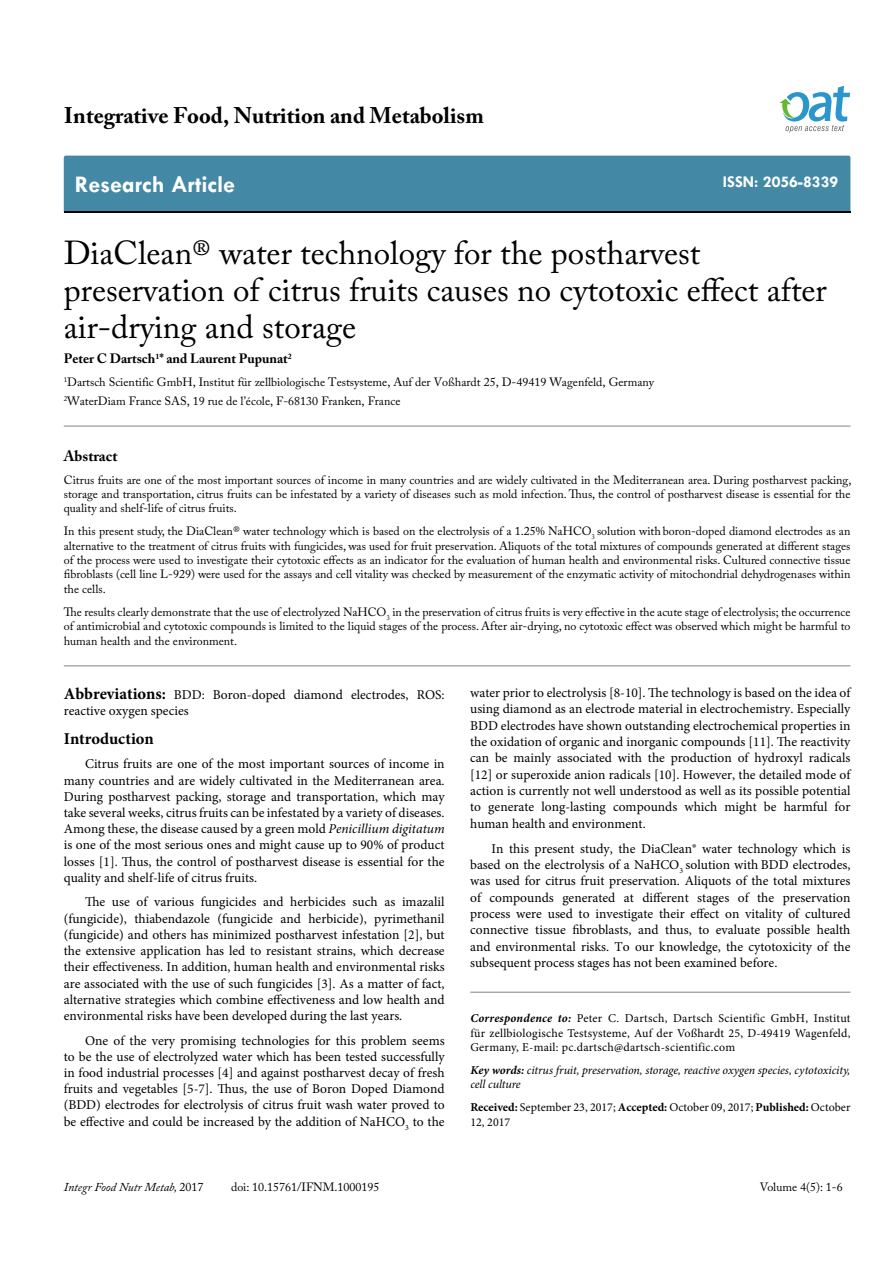
<style>
.page{position:relative;width:893px;height:1263px;background:#fff}
.page>*{position:absolute;margin:0;border:0;box-sizing:border-box;transform-origin:0 0}
.t1{font:33px/37.5px "Adobe Caslon Pro";color:#000}
.t2{font:700 24px "Tw Cen";color:#fff}
.t3{font:700 22.5px "Adobe Caslon Pro";color:#000}
.t4{font:700 16.5px "Tw Cen";color:#fff}
.t5{font:700 16.5px "Minion Pro";letter-spacing:-.005em;color:#000}
.t6{font:700 15px "Adobe Caslon Pro";color:#000}
.t7{font:13.5px/16.2px "Minion Pro";color:#000;text-align:justify}
.t8{font:700 13.5px "Adobe Caslon Pro";color:#000}
.t9{font:12px/14.4px "Adobe Caslon Pro";color:#000;text-align:justify}
.t10{font:12px/14.4px "Minion Pro";letter-spacing:.01em;color:#000;text-align:justify}
.t11{font:italic 12px/14.4px "Minion Pro";letter-spacing:-.005em;color:#000}
.t12{font:italic 12px "Adobe Caslon Pro";color:#000}
.s1{font-weight:700;font-size:16.5px}
.s2{font-style:italic}
.s3{font-weight:700;font-style:italic}
.s4{font-weight:700}
.s5{font-style:normal}
</style>
<div class="page">
<div style="left:64px;top:156px;width:786px;height:56px;background:#4389a5"></div>
<svg style="left:779px;top:86px;width:71px;height:47px"></svg>
<hr style="left:64px;top:426px;width:786px;height:1px;background:#808285">
<hr style="left:64px;top:666px;width:786px;height:1px;background:#808285">
<hr style="left:470px;top:992px;width:380px;height:1px;background:#808285">
<h3 class="t3" style="left:64px;top:102px;width:421px">Integrative Food, Nutrition and Metabolism</h3>
<h2 class="t2" style="left:75px;top:170px;width:162px">Research Article</h2>
<p class="t4" style="left:723px;top:172px;width:117px">ISSN: 2056-8339</p>
<h1 class="t1" style="left:64px;top:233px;width:764px">DiaClean® water technology for the postharvest preservation of citrus fruits causes no cytotoxic effect after air-drying and storage</h1>
<p class="t8" style="left:64px;top:351px;width:229px">Peter C Dartsch<sup>1</sup>* and Laurent Pupunat<sup>2</sup></p>
<p class="t9" style="left:64px;top:373px;width:592px;line-height:18.6px"><sup>1</sup>Dartsch Scientific GmbH, Institut für zellbiologische Testsysteme, Auf der Voßhardt 25, D-49419 Wagenfeld, Germany<br><sup>2</sup>WaterDiam France SAS, 19 rue de l’école, F-68130 Franken, France</p>
<p class="t6" style="left:64px;top:447px;width:55px">Abstract</p>
<p class="t9" style="left:64px;top:472px;width:789px">Citrus fruits are one of the most important sources of income in many countries and are widely cultivated in the Mediterranean area. During postharvest packing, storage and transportation, citrus fruits can be infestated by a variety of diseases such as mold infection. Thus, the control of postharvest disease is essential for the quality and shelf-life of citrus fruits.</p>
<p class="t9" style="left:64px;top:524px;width:788px">In this present study, the DiaClean® water technology which is based on the electrolysis of a 1.25% NaHCO<sub>3</sub> solution with boron-doped diamond electrodes as an alternative to the treatment of citrus fruits with fungicides, was used for fruit preservation. Aliquots of the total mixtures of compounds generated at different stages of the process were used to investigate their cytotoxic effects as an indicator for the evaluation of human health and environmental risks. Cultured connective tissue fibroblasts (cell line L-929) were used for the assays and cell vitality was checked by measurement of the enzymatic activity of mitochondrial dehydrogenases within the cells.</p>
<p class="t9" style="left:64px;top:604px;width:788px">The results clearly demonstrate that the use of electrolyzed NaHCO<sub>3</sub> in the preservation of citrus fruits is very effective in the acute stage of electrolysis; the occurrence of antimicrobial and cytotoxic compounds is limited to the liquid stages of the process. After air-drying, no cytotoxic effect was observed which might be harmful to human health and the environment.</p>
<p class="t7" style="left:64px;top:687px;width:382px"><span class="s1">Abbreviations:</span> BDD: Boron-doped diamond electrodes, ROS: reactive oxygen species</p>
<p class="t5" style="left:64px;top:727px;width:91px">Introduction</p>
<p class="t7" style="left:64px;top:756px;width:382px;text-indent:21px">Citrus fruits are one of the most important sources of income in many countries and are widely cultivated in the Mediterranean area.<br>During postharvest packing, storage and transportation, which may take several weeks, citrus fruits can be infestated by a variety of diseases.<br>Among these, the disease caused by a green mold <span class="s2">Penicillium digitatum </span>is one of the most serious ones and might cause up to 90% of product losses [1]. Thus, the control of postharvest disease is essential for the quality and shelf-life of citrus fruits.</p>
<p class="t7" style="left:64px;top:894px;width:382px;text-indent:21px">The use of various fungicides and herbicides such as imazalil (fungicide), thiabendazole (fungicide and herbicide), pyrimethanil (fungicide) and others has minimized postharvest infestation [2], but the extensive application has led to resistant strains, which decrease their effectiveness. In addition, human health and environmental risks are associated with the use of such fungicides [3]. As a matter of fact, alternative strategies which combine effectiveness and low health and environmental risks have been developed during the last years.</p>
<p class="t7" style="left:64px;top:1032px;width:382px;text-indent:21px">One of the very promising technologies for this problem seems to be the use of electrolyzed water which has been tested successfully in food industrial processes [4] and against postharvest decay of fresh fruits and vegetables [5-7]. Thus, the use of Boron Doped Diamond (BDD) electrodes for electrolysis of citrus fruit wash water proved to be effective and could be increased by the addition of NaHCO<sub>3</sub> to the</p>
<p class="t7" style="left:470px;top:684px;width:382px">water prior to electrolysis [8-10]. The technology is based on the idea of using diamond as an electrode material in electrochemistry. Especially BDD electrodes have shown outstanding electrochemical properties in the oxidation of organic and inorganic compounds [11]. The reactivity can be mainly associated with the production of hydroxyl radicals [12] or superoxide anion radicals [10]. However, the detailed mode of action is currently not well understood as well as its possible potential to generate long-lasting compounds which might be harmful for human health and environment.</p>
<p class="t7" style="left:470px;top:840px;width:382px;text-indent:21px">In this present study, the DiaClean® water technology which is based on the electrolysis of a NaHCO<sub>3</sub> solution with BDD electrodes, was used for citrus fruit preservation. Aliquots of the total mixtures of compounds generated at different stages of the preservation process were used to investigate their effect on vitality of cultured connective tissue fibroblasts, and thus, to evaluate possible health and environmental risks. To our knowledge, the cytotoxicity of the subsequent process stages has not been examined before.</p>
<p class="t10" style="left:470px;top:1011px;width:382px"><span class="s3">Correspondence to:</span> Peter C. Dartsch, Dartsch Scientific GmbH, Institut für zellbiologische Testsysteme, Auf der Voßhardt 25, D-49419 Wagenfeld, Germany, E-mail: pc.dartsch@dartsch-scientific.com</p>
<p class="t11" style="left:470px;top:1063px;width:382px"><span class="s4">Key words:</span> citrus fruit, preservation, storage, reactive oxygen species, cytotoxicity, cell culture</p>
<p class="t10" style="left:470px;top:1100px;width:382px"><span class="s4">Received:</span> September 23, 2017; <span class="s4">Accepted:</span> October 09, 2017; <span class="s4">Published:</span> October<br>12, 2017</p>
<p class="t12" style="left:64px;top:1180px;width:141px">Integr Food Nutr Metab, <span class="s5">2017</span></p>
<p class="t9" style="left:231px;top:1180px;width:150px">doi: 10.15761/IFNM.1000195</p>
<p class="t9" style="left:760px;top:1180px;width:84px">Volume 4(5): 1-6</p>
</div>
